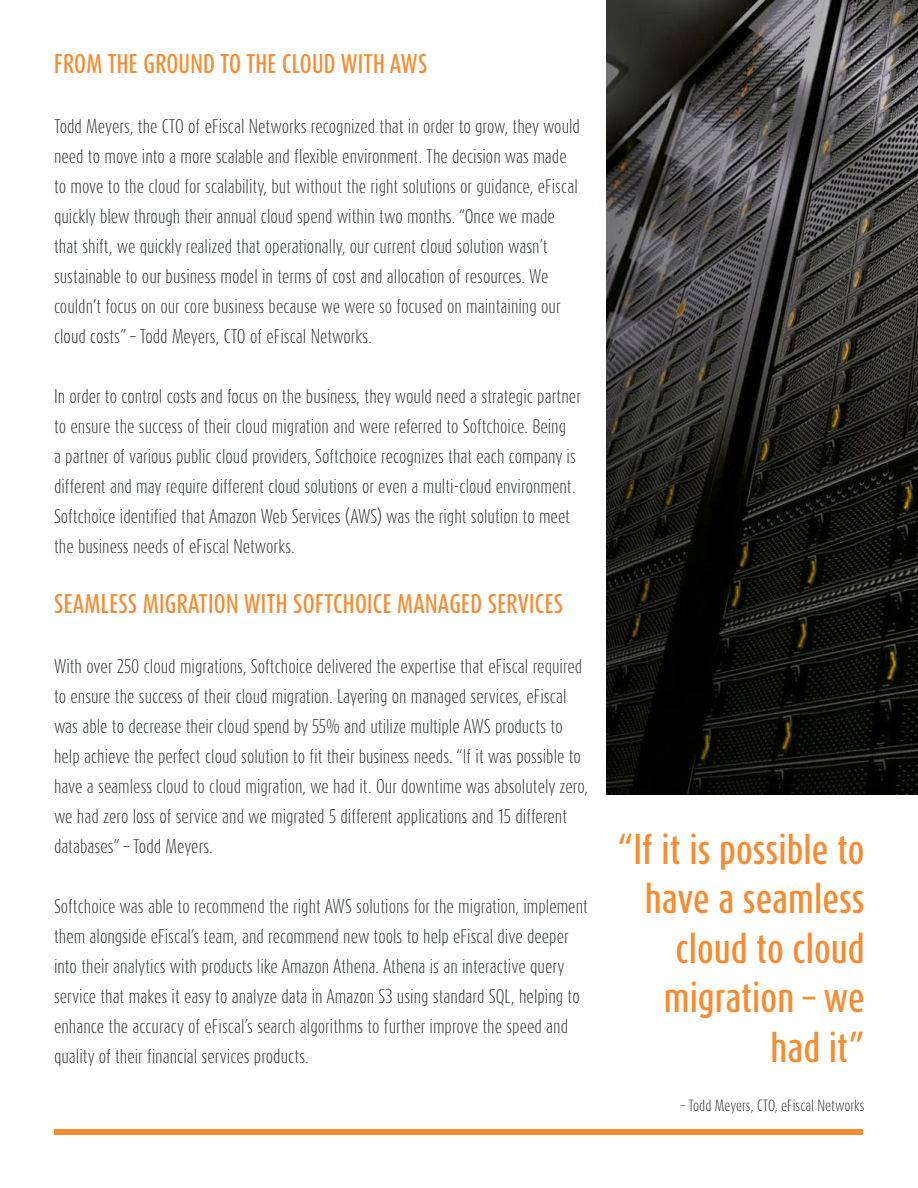
<style>
.page{position:relative;width:918px;height:1188px;background:#fff}
.page>*{position:absolute;margin:0;border:0;box-sizing:border-box;transform-origin:0 0}
.t1{font:500 36px/49.5px "Dax Compact Pro";color:#f68b32;text-align:right}
.t2{font:500 22.5px "Dax Compact Pro";letter-spacing:.01em;color:#f68b32}
.t3{font:300 16.5px/30px "Dax Compact Pro";color:#2f3333}
.t4{font:300 13.5px "Dax Compact Pro";color:#2f3333}
</style>
<div class="page">
<div style="left:55px;top:1129px;width:808px;height:5px;background:#f68b32"></div>
<img style="left:606px;top:0;width:312px;height:794px">
<p class="t2" style="left:54px;top:49px;width:375px">FROM THE GROUND TO THE CLOUD WITH AWS</p>
<p class="t3" style="left:54px;top:111px;width:528px">Todd Meyers, the CTO of eFiscal Networks recognized that in order to grow, they would need to move into a more scalable and flexible environment. The decision was made to move to the cloud for scalability, but without the right solutions or guidance, eFiscal quickly blew through their annual cloud spend within two months. “Once we made that shift, we quickly realized that operationally, our current cloud solution wasn’t sustainable to our business model in terms of cost and allocation of resources. We couldn’t focus on our core business because we were so focused on maintaining our cloud costs” – Todd Meyers, CTO of eFiscal Networks.</p>
<p class="t3" style="left:54px;top:381px;width:529px">In order to control costs and focus on the business, they would need a strategic partner to ensure the success of their cloud migration and were referred to Softchoice. Being<br>a partner of various public cloud providers, Softchoice recognizes that each company is different and may require different cloud solutions or even a multi-cloud environment.<br>Softchoice identified that Amazon Web Services (AWS) was the right solution to meet the business needs of eFiscal Networks.</p>
<p class="t2" style="left:54px;top:589px;width:511px">SEAMLESS MIGRATION WITH SOFTCHOICE MANAGED SERVICES</p>
<p class="t3" style="left:54px;top:651px;width:535px">With over 250 cloud migrations, Softchoice delivered the expertise that eFiscal required to ensure the success of their cloud migration. Layering on managed services, eFiscal was able to decrease their cloud spend by 55% and utilize multiple AWS products to help achieve the perfect cloud solution to fit their business needs. “If it was possible to have a seamless cloud to cloud migration, we had it. Our downtime was absolutely zero, we had zero loss of service and we migrated 5 different applications and 15 different databases” – Todd Meyers.</p>
<p class="t3" style="left:54px;top:891px;width:535px">Softchoice was able to recommend the right AWS solutions for the migration, implement them alongside eFiscal’s team, and recommend new tools to help eFiscal dive deeper into their analytics with products like Amazon Athena. Athena is an interactive query service that makes it easy to analyze data in Amazon S3 using standard SQL, helping to enhance the accuracy of eFiscal’s search algorithms to further improve the speed and quality of their financial services products.</p>
<p class="t1" style="left:618px;top:824px;width:249px">“If it is possible to have a seamless cloud to cloud migration – we had it”</p>
<p class="t4" style="left:681px;top:1097px;width:186px">– Todd Meyers, CTO, eFiscal Networks</p>
</div>
